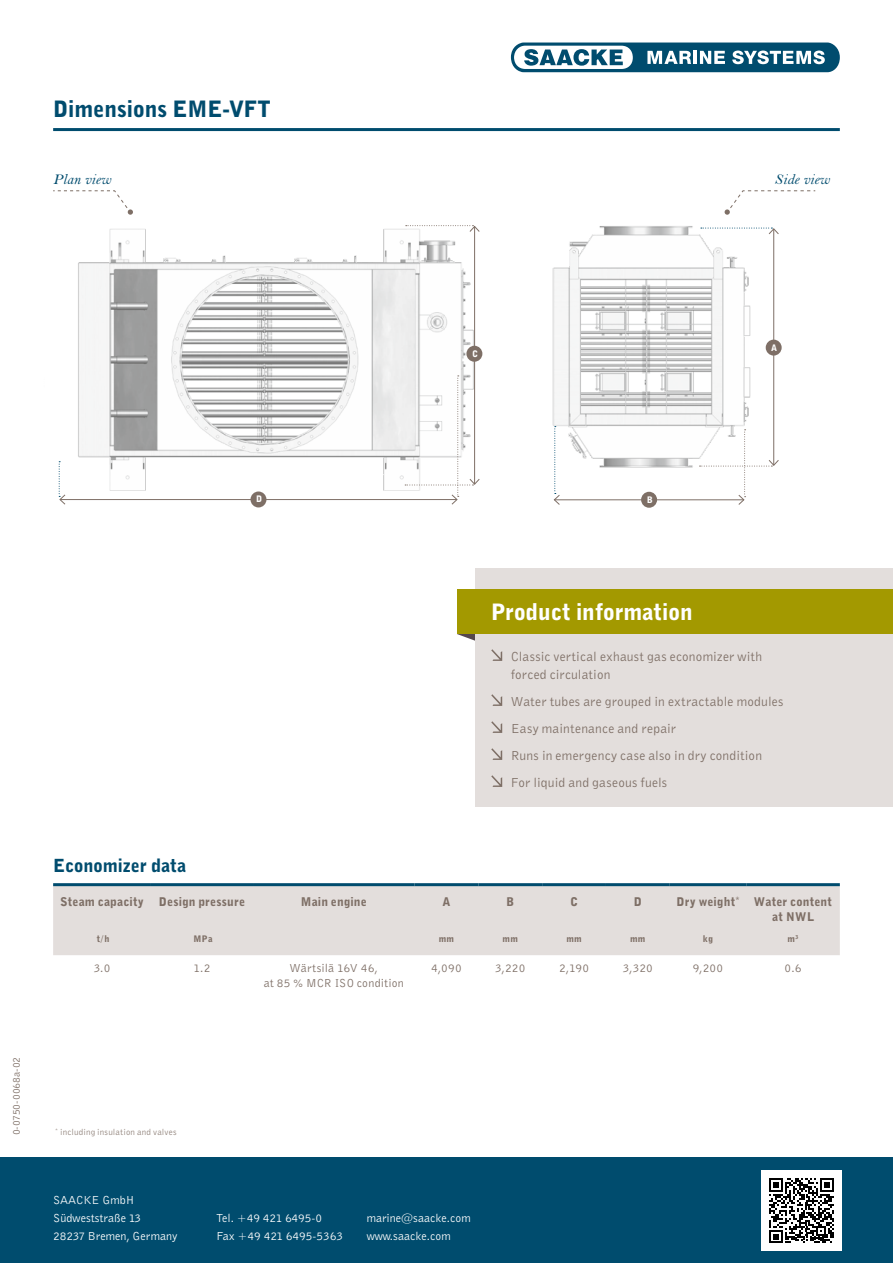
<style>
.page{position:relative;width:893px;height:1263px;background:#fff}
.page>*{position:absolute;margin:0;border:0;box-sizing:border-box;transform-origin:0 0}
.t1{font:900 22.5px "Bell Gothic";color:#fff}
.t2{font:900 22.5px "Bell Gothic";color:#004c6e}
.t3{font:900 18px "Bell Gothic";color:#004c6e}
.t4{font:italic 15px "Bell MT Std";color:#004c6e}
.t5{font:13.5px/27px "Bell Gothic";letter-spacing:.015em;color:#7e6f66}
.t6{font:12px/18px "Bell Gothic";color:#fff}
.t7{font:900 12px/15px "Bell Gothic";letter-spacing:.015em;color:#7e6f66;text-align:center}
.t8{font:12px/15px "Bell Gothic";letter-spacing:.01em;color:#7e6f66;text-align:center}
.t9{font:10.5px "Bell Gothic";color:#7e6f66}
.t10{font:9px "Bell Gothic";letter-spacing:.02em;color:#90827a}
.t11{font:900 9px "Bell Gothic";letter-spacing:.02em;color:#7e6f66}
.t12{font:900 9px "Bell Gothic";color:#fff}
</style>
<div class="page">
<div style="left:53px;top:886px;width:787px;height:69px;background:#e3dedc"></div>
<hr style="left:53px;top:883px;width:98px;height:3px;background:#004c6e">
<hr style="left:151px;top:883px;width:102px;height:3px;background:#004c6e">
<hr style="left:253px;top:883px;width:162px;height:3px;background:#004c6e">
<hr style="left:415px;top:883px;width:63px;height:3px;background:#004c6e">
<hr style="left:478px;top:883px;width:64px;height:3px;background:#004c6e">
<hr style="left:542px;top:883px;width:64px;height:3px;background:#004c6e">
<hr style="left:606px;top:883px;width:64px;height:3px;background:#004c6e">
<hr style="left:746px;top:883px;width:94px;height:3px;background:#004c6e">
<hr style="left:670px;top:883px;width:76px;height:3px;background:#004c6e">
<hr style="left:53px;top:128px;width:787px;height:3px;background:#004c6e">
<svg style="left:457px;top:634px;width:18px;height:7px"></svg>
<div style="left:475px;top:568px;width:418px;height:238px;background:#e3dedc"></div>
<div style="left:457px;top:589px;width:436px;height:45px;background:#a39900"></div>
<svg style="left:491px;top:649px;width:11px;height:12px"></svg>
<svg style="left:491px;top:694px;width:11px;height:12px"></svg>
<svg style="left:491px;top:721px;width:11px;height:12px"></svg>
<svg style="left:491px;top:748px;width:11px;height:12px"></svg>
<svg style="left:491px;top:775px;width:11px;height:12px"></svg>
<div style="left:0;top:1158px;width:893px;height:105px;background:#004c6e"></div>
<div style="left:761px;top:1170px;width:81px;height:81px;background:#fff"></div>
<svg style="left:769px;top:1178px;width:65px;height:65px"></svg>
<svg style="left:53px;top:190px;width:71px;height:13px"></svg>
<img style="left:552px;top:211px;width:221px;height:257px">
<svg style="left:725px;top:190px;width:91px;height:25px"></svg>
<hr style="left:554px;top:499px;width:190px;height:1px;background:#7e6f66">
<svg style="left:553px;top:426px;width:7px;height:79px"></svg>
<hr style="left:773px;top:229px;width:1px;height:236px;background:#7e6f66">
<svg style="left:699px;top:429px;width:80px;height:76px"></svg>
<svg style="left:701px;top:228px;width:78px;height:7px"></svg>
<div style="left:766px;top:340px;width:16px;height:16px;background:#7e6f66;border-radius:50%"></div>
<div style="left:641px;top:492px;width:16px;height:16px;background:#7e6f66;border-radius:50%"></div>
<img style="left:58px;top:205px;width:425px;height:303px">
<hr style="left:474px;top:226px;width:1px;height:258px;background:#7e6f66">
<svg style="left:406px;top:225px;width:74px;height:7px"></svg>
<hr style="left:60px;top:499px;width:397px;height:1px;background:#7e6f66">
<svg style="left:59px;top:461px;width:7px;height:44px"></svg>
<svg style="left:405px;top:375px;width:75px;height:130px"></svg>
<div style="left:250px;top:491px;width:16px;height:16px;background:#7e6f66;border-radius:50%"></div>
<div style="left:466px;top:346px;width:16px;height:16px;background:#7e6f66;border-radius:50%"></div>
<svg style="left:511px;top:43px;width:329px;height:29px"></svg>
<h1 class="t2" style="left:53px;top:94px;width:219px">Dimensions EME-VFT</h1>
<p class="t4" style="left:53px;top:171px;width:59px">Plan view</p>
<p class="t4" style="left:775px;top:171px;width:56px">Side view</p>
<p class="t12" style="left:472px;top:348px;width:7px">C</p>
<p class="t12" style="left:771px;top:341px;width:7px">A</p>
<p class="t12" style="left:256px;top:493px;width:8px">D</p>
<p class="t12" style="left:647px;top:494px;width:8px">B</p>
<p class="t9" style="left:10px;top:1135px;width:80px;rotate:-90deg">0-0750-0068a-02</p>
<h2 class="t3" style="left:53px;top:854px;width:135px">Economizer data</h2>
<p class="t7" style="left:60px;top:895px;width:85px">Steam capacity</p>
<p class="t11" style="left:97px;top:933px;width:14px">t/h</p>
<p class="t7" style="left:159px;top:895px;width:88px">Design pressure</p>
<p class="t11" style="left:194px;top:933px;width:21px">MPa</p>
<h1 class="t1" style="left:491px;top:597px;width:203px">Product information</h1>
<p class="t5" style="left:511px;top:647px;width:253px;line-height:18px">Classic vertical exhaust gas economizer with forced circulation</p>
<p class="t5" style="left:511px;top:688px;width:274px">Water tubes are grouped in extractable modules Easy maintenance and repair<br>Runs in emergency case also in dry condition For liquid and gaseous fuels</p>
<p class="t7" style="left:301px;top:895px;width:67px">Main engine</p>
<p class="t7" style="left:442px;top:895px;width:9px">A</p>
<p class="t11" style="left:439px;top:933px;width:17px">mm</p>
<p class="t7" style="left:506px;top:895px;width:10px">B</p>
<p class="t11" style="left:503px;top:933px;width:17px">mm</p>
<p class="t7" style="left:570px;top:895px;width:9px">C</p>
<p class="t11" style="left:566px;top:933px;width:17px">mm</p>
<p class="t7" style="left:634px;top:895px;width:10px">D</p>
<p class="t11" style="left:630px;top:933px;width:17px">mm</p>
<p class="t7" style="left:677px;top:895px;width:64px">Dry weight<sup>*</sup></p>
<p class="t11" style="left:703px;top:933px;width:12px">kg</p>
<p class="t7" style="left:754px;top:895px;width:80px">Water content at NWL</p>
<p class="t11" style="left:788px;top:933px;width:12px">m<sup>3</sup></p>
<p class="t8" style="left:94px;top:960px;width:18px">3.0</p>
<p class="t8" style="left:193px;top:960px;width:19px">1.2</p>
<p class="t8" style="left:264px;top:960px;width:142px">Wärtsilä 16V 46,<br>at 85 % MCR ISO condition</p>
<p class="t8" style="left:431px;top:960px;width:32px">4,090</p>
<p class="t8" style="left:495px;top:960px;width:32px">3,220</p>
<p class="t8" style="left:559px;top:960px;width:31px">2,190</p>
<p class="t8" style="left:623px;top:960px;width:32px">3,320</p>
<p class="t8" style="left:693px;top:960px;width:32px">9,200</p>
<p class="t8" style="left:785px;top:960px;width:18px">0.6</p>
<p class="t10" style="left:55px;top:1126px;width:123px"><sup>*</sup> including insulation and valves</p>
<p class="t6" style="left:53px;top:1191px;width:126px">SAACKE GmbH<br>Südweststraße 13<br>28237 Bremen, Germany</p>
<p class="t6" style="left:216px;top:1209px;width:128px">Tel. +49 421 6495-0<br>Fax +49 421 6495-5363</p>
<p class="t6" style="left:367px;top:1209px;width:105px">marine@saacke.com www.saacke.com</p>
</div>
